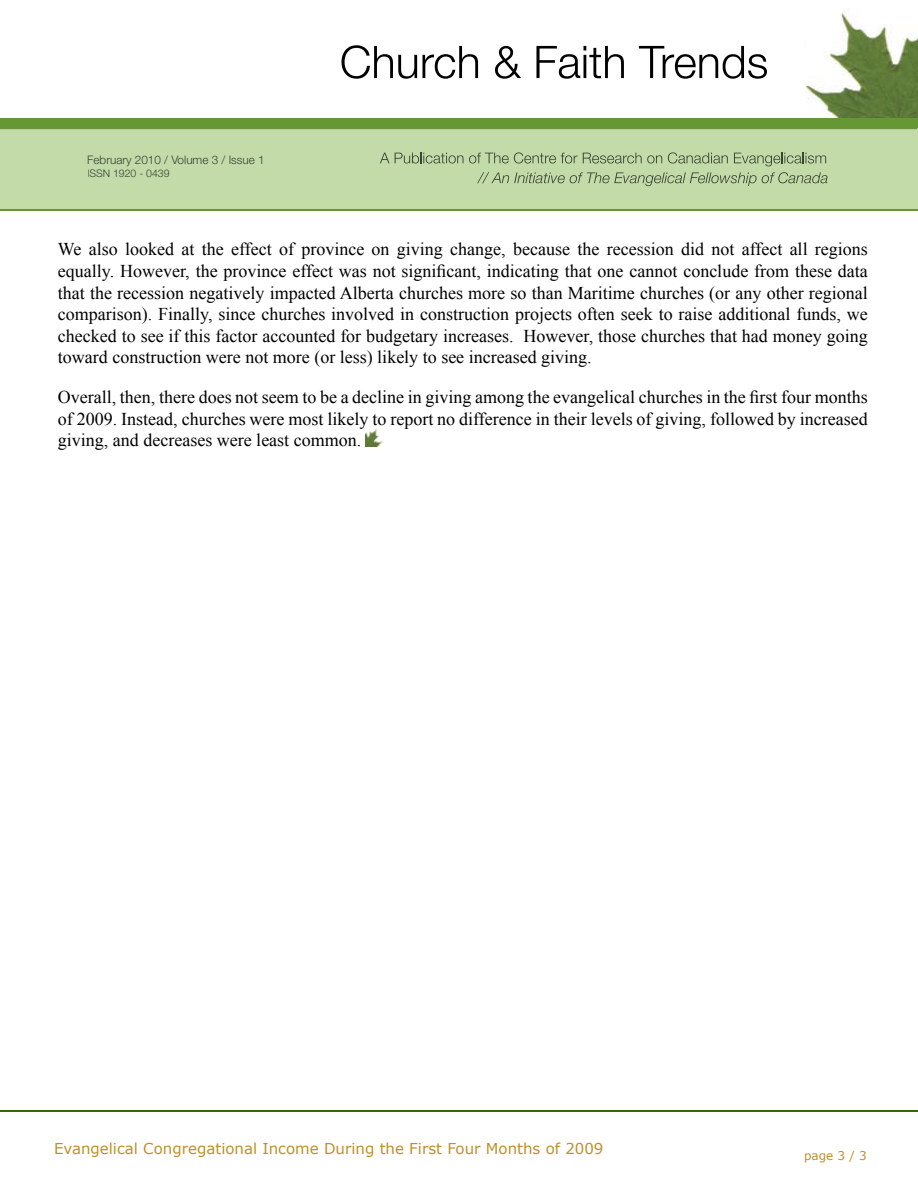
<style>
.page{position:relative;width:918px;height:1188px;background:#fff}
.page>*{position:absolute;margin:0;border:0;box-sizing:border-box;transform-origin:0 0}
.t1{font:18px/21.6px "Times New Roman";color:#000;text-align:justify}
.t2{font:15px "Verdana";color:#bf8f26}
.t3{font:12px "Verdana";color:#bf8f26}
.t4{font:300 11.7px "Helvetica Neue";color:#3c4333}
.t5{font:300 10.5px "Helvetica Neue";color:#3c4333}
</style>
<div class="page">
<img style="left:806px;top:12px;width:112px;height:199px">
<div style="left:0;top:195px;width:917px;height:15px;background:#c3dca8"></div>
<div style="left:0;top:128px;width:917px;height:67px;background:#c2dba9"></div>
<svg style="left:342px;top:45px;width:75px;height:34px"></svg>
<svg style="left:423px;top:46px;width:55px;height:33px"></svg>
<svg style="left:495px;top:46px;width:26px;height:33px"></svg>
<svg style="left:536px;top:46px;width:88px;height:33px"></svg>
<svg style="left:639px;top:46px;width:128px;height:33px"></svg>
<hr style="left:0;top:210px;width:917px;height:1px;background:#6b943e">
<svg style="left:380px;top:153px;width:9px;height:10px"></svg>
<svg style="left:395px;top:153px;width:68px;height:11px"></svg>
<svg style="left:469px;top:152px;width:193px;height:12px;background:#a8bd92"></svg>
<svg style="left:668px;top:152px;width:60px;height:12px"></svg>
<svg style="left:734px;top:153px;width:92px;height:13px"></svg>
<svg style="left:477px;top:172px;width:350px;height:14px;background:#abc194"></svg>
<div style="left:88px;top:155px;width:174px;height:11px;background:#c2dba9"></div>
<img style="left:88px;top:170px;width:81px;height:8px">
<img style="left:366px;top:429px;width:17px;height:17px">
<div style="left:0;top:118px;width:918px;height:10px;background:#659734"></div>
<hr style="left:0;top:209px;width:918px;height:1px;background:#659734">
<hr style="left:0;top:1110px;width:918px;height:2px;background:#346700">
<p class="t4" style="left:87px;top:153px;width:179px">February 2010 / Volume 3 / Issue 1</p>
<p class="t5" style="left:87px;top:167px;width:84px">ISSN 1920 - 0439</p>
<p class="t1" style="left:58px;top:238px;width:812px">We also looked at the effect of province on giving change, because the recession did not affect all regions equally. However, the province effect was not significant, indicating that one cannot conclude from these data that the recession negatively impacted Alberta churches more so than Maritime churches (or any other regional comparison). Finally, since churches involved in construction projects often seek to raise additional funds, we checked to see if this factor accounted for budgetary increases. However, those churches that had money going toward construction were not more (or less) likely to see increased giving.</p>
<p class="t1" style="left:58px;top:386px;width:811px">Overall, then, there does not seem to be a decline in giving among the evangelical churches in the first four months of 2009. Instead, churches were most likely to report no difference in their levels of giving, followed by increased giving, and decreases were least common.</p>
<p class="t2" style="left:54px;top:1139px;width:551px">Evangelical Congregational Income During the First Four Months of 2009</p>
<p class="t3" style="left:804px;top:1148px;width:64px">page 3 / 3</p>
</div>
